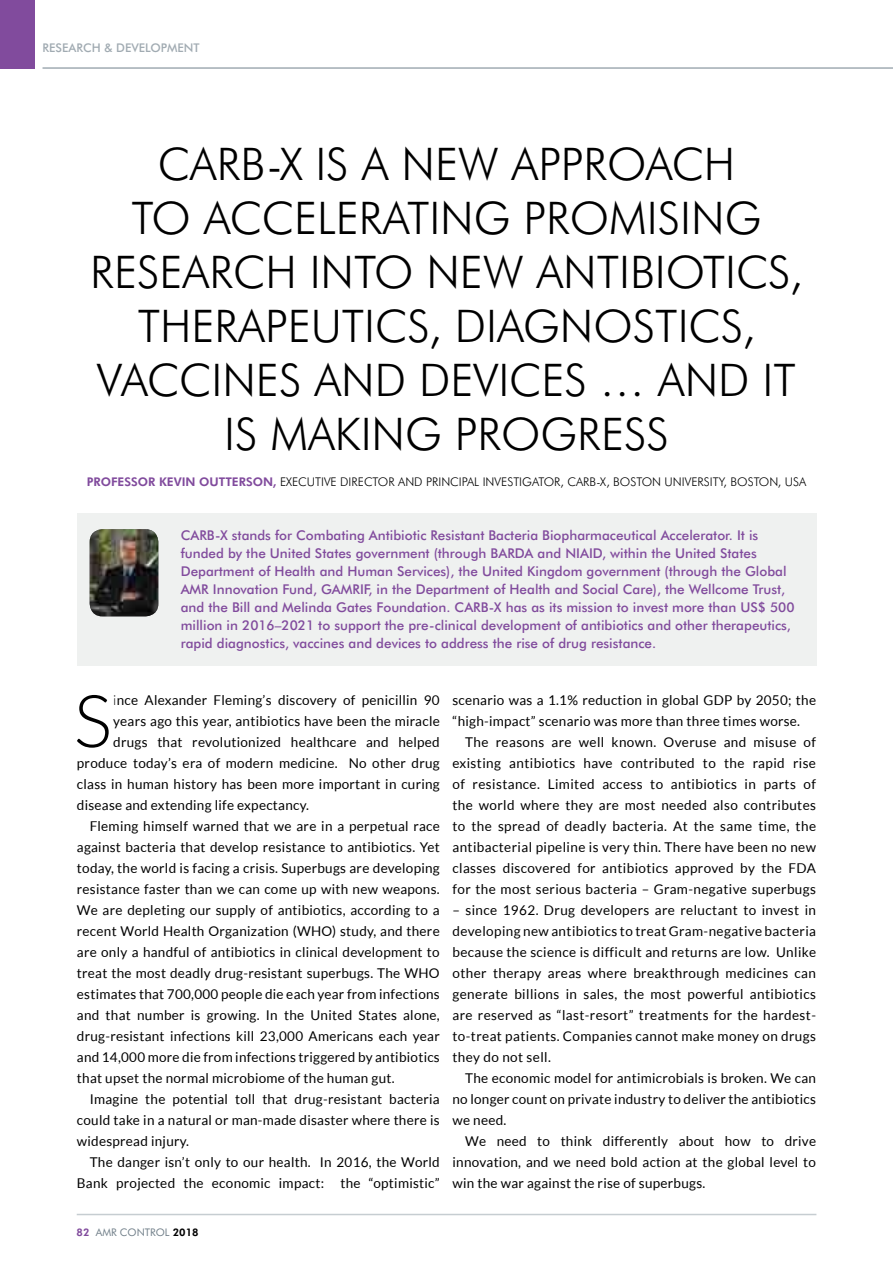
<style>
.page{position:relative;width:893px;height:1263px;background:#fff}
.page>*{position:absolute;margin:0;border:0;box-sizing:border-box;transform-origin:0 0}
.t1{font:300 72.9px "Lato";color:#000}
.t2{font:300 45px/54px "Futura BT";color:#000;text-align:center}
.t3{font:13.5px/21px "Lato";letter-spacing:.02em;color:#000;text-align:justify}
.t4{font:500 13.5px/18px "Futura BT";color:#814b9d}
.t5{font:300 12px "Futura BT";color:#000}
.t6{font:500 12px "Futura BT";color:#a1abb2}
.t7{font:10.5px "Futura BT";color:#72808a}
.s1{font-weight:800;color:#814b9d}
.s2{font-weight:300}
.s3{font-weight:800;color:#000}
</style>
<div class="page">
<div style="left:0;top:0;width:34px;height:69px;background:#814b9d"></div>
<hr style="left:43px;top:67px;width:850px;height:2px;background:#a1abb2">
<div style="left:77px;top:513px;width:739px;height:152px;background:#eff1f0"></div>
<hr style="left:77px;top:1214px;width:739px;height:1px;background:#c6cdd1">
<img style="left:90px;top:529px;width:68px;height:87px">
<p class="t6" style="left:43px;top:40px;width:159px">RESEARCH &amp; DEVELOPMENT</p>
<h2 class="t2" style="left:90px;top:137px;width:714px">CARB-X IS A NEW APPROACH<br>TO ACCELERATING PROMISING<br>RESEARCH INTO NEW ANTIBIOTICS,<br>THERAPEUTICS, DIAGNOSTICS,<br>VACCINES AND DEVICES … AND IT<br>IS MAKING PROGRESS</h2>
<p class="t5" style="left:87px;top:475px;width:721px"><span class="s1">PROFESSOR KEVIN OUTTERSON,</span> EXECUTIVE DIRECTOR AND PRINCIPAL INVESTIGATOR, CARB-X, BOSTON UNIVERSITY, BOSTON, USA</p>
<p class="t4" style="left:181px;top:526px;width:615px">CARB-X stands for Combating Antibiotic Resistant Bacteria Biopharmaceutical Accelerator. It is funded by the United States government (through BARDA and NIAID, within the United States Department of Health and Human Services), the United Kingdom government (through the Global AMR Innovation Fund, GAMRIF, in the Department of Health and Social Care), the Wellcome Trust, and the Bill and Melinda Gates Foundation. CARB-X has as its mission to invest more than US$ 500 million in 2016–2021 to support the pre-clinical development of antibiotics and other therapeutics, rapid diagnostics, vaccines and devices to address the rise of drug resistance.</p>
<h1 class="t1" style="left:74px;top:682px;width:40px">S</h1>
<p class="t3" style="left:113px;top:690px;width:328px"><span class="s2">i</span>nce Alexander Fleming’s discovery of penicillin 90</p>
<p class="t3" style="left:113px;top:711px;width:328px">years ago this year, antibiotics have been the miracle</p>
<p class="t3" style="left:113px;top:732px;width:328px">drugs that revolutionized healthcare and helped</p>
<p class="t3" style="left:77px;top:753px;width:364px">produce today’s era of modern medicine. No other drug</p>
<p class="t3" style="left:77px;top:774px;width:364px">class in human history has been more important in curing</p>
<p class="t3" style="left:77px;top:795px;width:233px">disease and extending life expectancy.</p>
<p class="t3" style="left:90px;top:816px;width:352px">Fleming himself warned that we are in a perpetual race</p>
<p class="t3" style="left:77px;top:837px;width:364px">against bacteria that develop resistance to antibiotics. Yet</p>
<p class="t3" style="left:77px;top:858px;width:364px">today, the world is facing a crisis. Superbugs are developing</p>
<p class="t3" style="left:77px;top:879px;width:364px">resistance faster than we can come up with new weapons.</p>
<p class="t3" style="left:77px;top:900px;width:364px">We are depleting our supply of antibiotics, according to a</p>
<p class="t3" style="left:77px;top:921px;width:364px">recent World Health Organization (WHO) study, and there</p>
<p class="t3" style="left:77px;top:942px;width:364px">are only a handful of antibiotics in clinical development to</p>
<p class="t3" style="left:77px;top:963px;width:364px">treat the most deadly drug-resistant superbugs. The WHO</p>
<p class="t3" style="left:77px;top:984px;width:364px">estimates that 700,000 people die each year from infections</p>
<p class="t3" style="left:77px;top:1005px;width:364px">and that number is growing. In the United States alone,</p>
<p class="t3" style="left:77px;top:1026px;width:364px">drug-resistant infections kill 23,000 Americans each year</p>
<p class="t3" style="left:77px;top:1047px;width:364px">and 14,000 more die from infections triggered by antibiotics</p>
<p class="t3" style="left:77px;top:1068px;width:319px">that upset the normal microbiome of the human gut.</p>
<p class="t3" style="left:90px;top:1089px;width:352px">Imagine the potential toll that drug-resistant bacteria</p>
<p class="t3" style="left:77px;top:1110px;width:364px">could take in a natural or man-made disaster where there is</p>
<p class="t3" style="left:77px;top:1131px;width:114px">widespread injury.</p>
<p class="t3" style="left:90px;top:1152px;width:352px">The danger isn’t only to our health. In 2016, the World</p>
<p class="t3" style="left:77px;top:1173px;width:364px">Bank projected the economic impact: the “optimistic”</p>
<p class="t3" style="left:452px;top:690px;width:365px">scenario was a 1.1% reduction in global GDP by 2050; the “high-impact” scenario was more than three times worse.</p>
<p class="t3" style="left:452px;top:732px;width:365px;text-indent:13px">The reasons are well known. Overuse and misuse of existing antibiotics have contributed to the rapid rise of resistance. Limited access to antibiotics in parts of the world where they are most needed also contributes to the spread of deadly bacteria. At the same time, the antibacterial pipeline is very thin. There have been no new classes discovered for antibiotics approved by the FDA for the most serious bacteria – Gram-negative superbugs</p>
<p class="t3" style="left:452px;top:900px;width:365px">– since 1962. Drug developers are reluctant to invest in developing new antibiotics to treat Gram-negative bacteria because the science is difficult and returns are low. Unlike other therapy areas where breakthrough medicines can generate billions in sales, the most powerful antibiotics are reserved as “last-resort” treatments for the hardest&shy;to-treat patients. Companies cannot make money on drugs they do not sell.</p>
<p class="t3" style="left:452px;top:1068px;width:365px;text-indent:13px">The economic model for antimicrobials is broken. We can no longer count on private industry to deliver the antibiotics we need.</p>
<p class="t3" style="left:452px;top:1131px;width:365px;text-indent:13px">We need to think differently about how to drive innovation, and we need bold action at the global level to win the war against the rise of superbugs.</p>
<p class="t7" style="left:77px;top:1226px;width:123px"><span class="s1">82</span> AMR CONTROL <span class="s3">2018</span></p>
</div>
